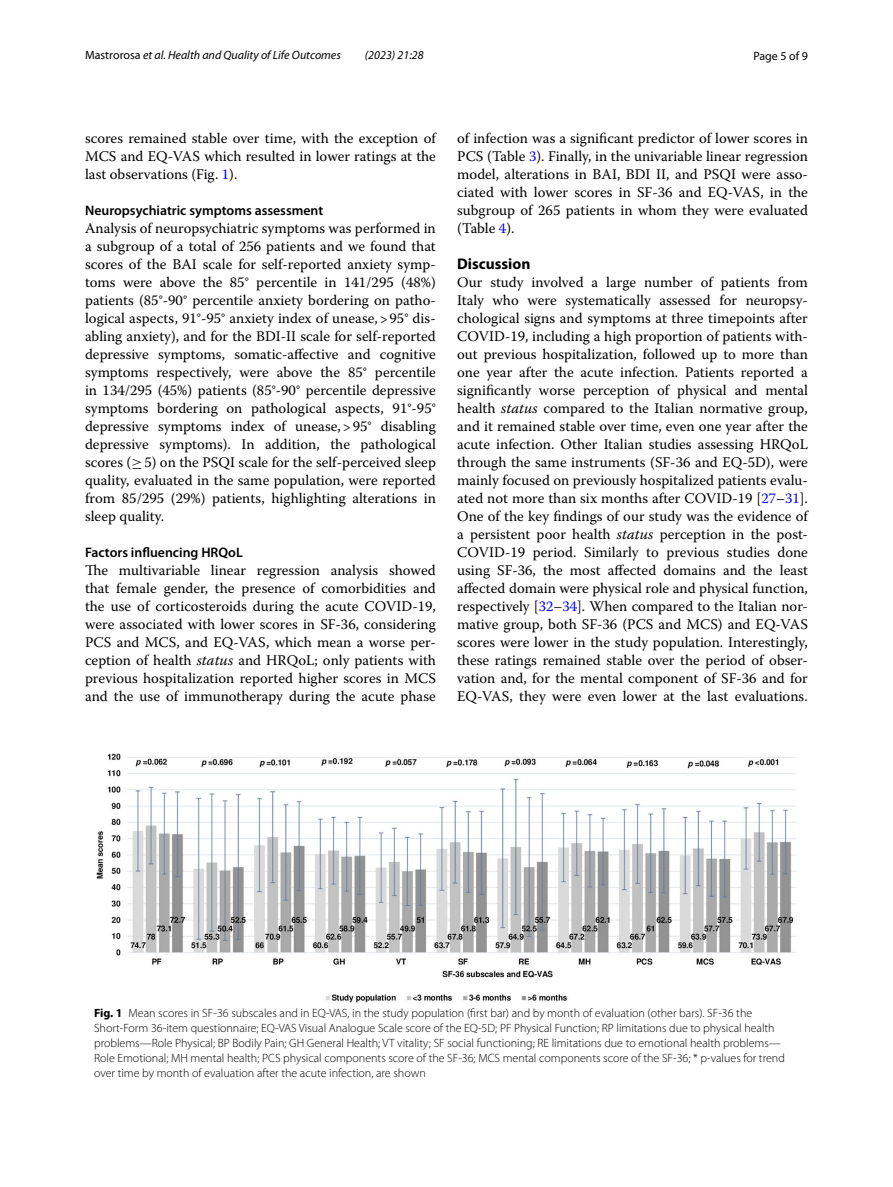
<style>
.page{position:relative;width:893px;height:1187px;background:#fff}
.page>*{position:absolute;margin:0;border:0;box-sizing:border-box;transform-origin:0 0}
.t1{font:700 15.45px "Myriad Pro";color:#000}
.t2{font:14.7px/18px "Warnock Pro";color:#000;text-align:justify}
.t3{font:600 13.8px "Myriad Pro";color:#000}
.t4{font:300 12px/15px "Myriad Pro";color:#000}
.t5{font:italic 12px "Myriad Pro";color:#000}
.t6{font:12px "Myriad Pro";color:#000}
.s1{font-style:normal}
.s2{color:#00f}
.s3{font-family:"MTSY"}
.s4{font-style:italic}
.s5{font-weight:700}
</style>
<div class="page">
<img style="left:96px;top:753px;width:700px;height:248px">
<p class="t5" style="left:85px;top:48px;width:257px"><span class="s1">Mastrorosa</span> et al. Health and Quality of Life Outcomes</p>
<p class="t5" style="left:365px;top:48px;width:60px">(2023) 21:28</p>
<p class="t6" style="left:753px;top:48px;width:56px">Page 5 of 9</p>
<p class="t2" style="left:85px;top:128px;width:352px">scores remained stable over time, with the exception of MCS and EQ-VAS which resulted in lower ratings at the last observations (Fig. <span class="s2">1</span>).</p>
<p class="t3" style="left:85px;top:201px;width:240px">Neuropsychiatric symptoms assessment</p>
<p class="t2" style="left:85px;top:218px;width:352px">Analysis of neuropsychiatric symptoms was performed in a subgroup of a total of 256 patients and we found that scores of the BAI scale for self-reported anxiety symp&shy;toms were above the 85° percentile in 141/295 (48%) patients (85°-90° percentile anxiety bordering on patho&shy;logical aspects, 91°-95° anxiety index of unease,&gt;95° dis&shy;abling anxiety), and for the BDI-II scale for self-reported depressive symptoms, somatic-affective and cognitive symptoms respectively, were above the 85° percentile in 134/295 (45%) patients (85°-90° percentile depressive symptoms bordering on pathological aspects, 91°-95° depressive symptoms index of unease,&gt;95° disabling depressive symptoms). In addition, the pathological scores (<span class="s3">≥</span>5) on the PSQI scale for the self-perceived sleep quality, evaluated in the same population, were reported from 85/295 (29%) patients, highlighting alterations in sleep quality.</p>
<p class="t3" style="left:85px;top:543px;width:159px">Factors influencing HRQoL</p>
<p class="t2" style="left:85px;top:560px;width:352px">The multivariable linear regression analysis showed that female gender, the presence of comorbidities and the use of corticosteroids during the acute COVID-19, were associated with lower scores in SF-36, considering PCS and MCS, and EQ-VAS, which mean a worse per&shy;ception of health <span class="s4">status</span> and HRQoL; only patients with previous hospitalization reported higher scores in MCS and the use of immunotherapy during the acute phase</p>
<p class="t2" style="left:457px;top:128px;width:352px">of infection was a significant predictor of lower scores in PCS (Table <span class="s2">3</span>). Finally, in the univariable linear regression model, alterations in BAI, BDI II, and PSQI were asso&shy;ciated with lower scores in SF-36 and EQ-VAS, in the subgroup of 265 patients in whom they were evaluated (Table <span class="s2">4</span>).</p>
<p class="t1" style="left:457px;top:253px;width:75px">Discussion</p>
<p class="t2" style="left:457px;top:272px;width:352px">Our study involved a large number of patients from Italy who were systematically assessed for neuropsy&shy;chological signs and symptoms at three timepoints after COVID-19, including a high proportion of patients with&shy;out previous hospitalization, followed up to more than one year after the acute infection. Patients reported a significantly worse perception of physical and mental health <span class="s4">status</span> compared to the Italian normative group, and it remained stable over time, even one year after the acute infection. Other Italian studies assessing HRQoL through the same instruments (SF-36 and EQ-5D), were mainly focused on previously hospitalized patients evalu&shy;ated not more than six months after COVID-19 [<span class="s2">27</span>–<span class="s2">31</span>].<br>One of the key findings of our study was the evidence of a persistent poor health <span class="s4">status</span> perception in the post-COVID-19 period. Similarly to previous studies done using SF-36, the most affected domains and the least affected domain were physical role and physical function, respectively [<span class="s2">32</span>–<span class="s2">34</span>]. When compared to the Italian nor&shy;mative group, both SF-36 (PCS and MCS) and EQ-VAS scores were lower in the study population. Interestingly, these ratings remained stable over the period of obser&shy;vation and, for the mental component of SF-36 and for EQ-VAS, they were even lower at the last evaluations.</p>
<p class="t4" style="left:94px;top:1005px;width:692px"><span class="s5">Fig. 1</span> Mean scores in SF-36 subscales and in EQ-VAS, in the study population (first bar) and by month of evaluation (other bars). SF-36 the Short-Form 36-item questionnaire; EQ-VAS Visual Analogue Scale score of the EQ-5D; PF Physical Function; RP limitations due to physical health problems—Role Physical; BP Bodily Pain; GH General Health; VT vitality; SF social functioning; RE limitations due to emotional health problems— Role Emotional; MH mental health; PCS physical components score of the SF-36; MCS mental components score of the SF-36; * p-values for trend over time by month of evaluation after the acute infection, are shown</p>
</div>
